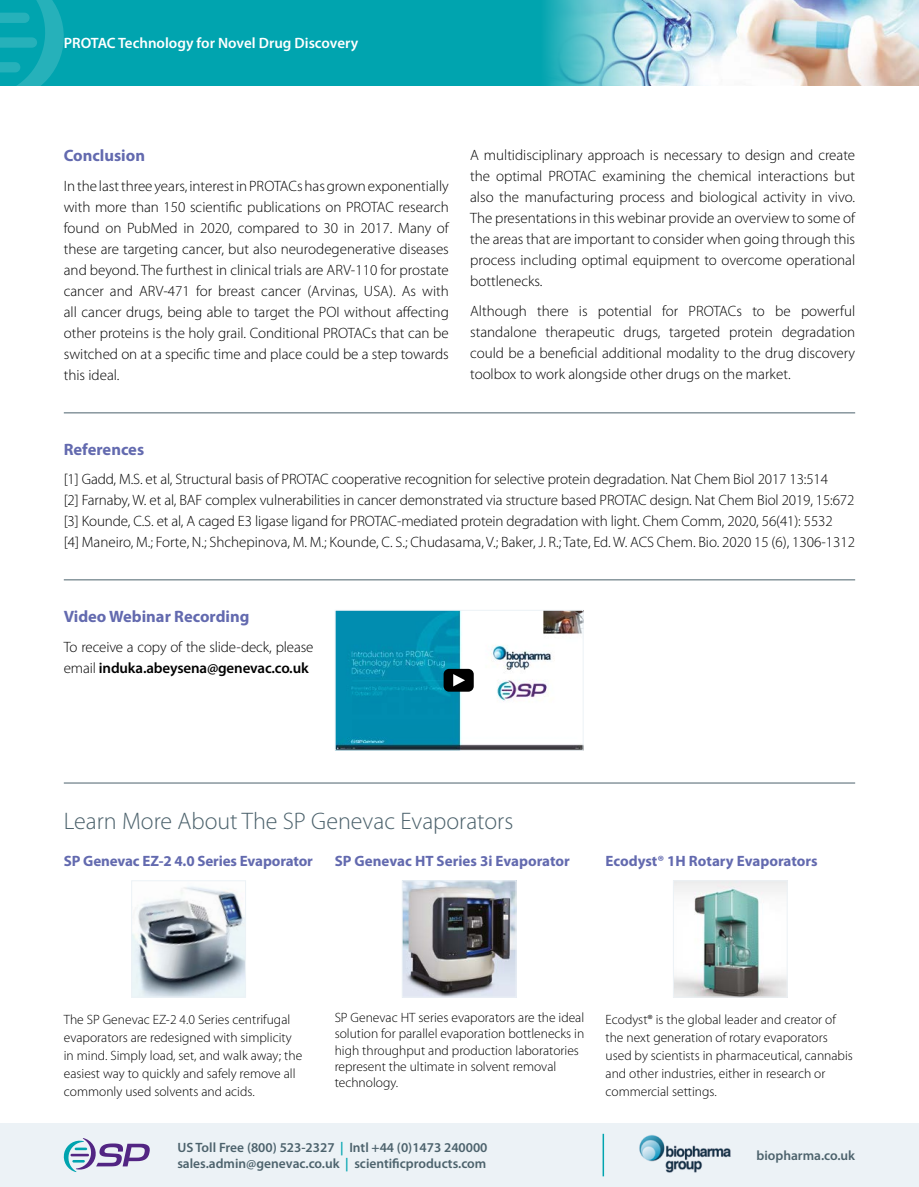
<style>
.page{position:relative;width:919px;height:1187px;background:#fff}
.page>*{position:absolute;margin:0;border:0;box-sizing:border-box;transform-origin:0 0}
.t1{font:300 24px "Myriad Pro";color:#4c626c}
.t2{font:700 16.5px "Myriad Pro";color:#636aaf}
.t3{font:300 15px/21px "Myriad Pro";letter-spacing:-.01em;color:#000;text-align:justify}
.t4{font:700 15px "Myriad Pro";letter-spacing:-.005em;color:#636aaf}
.t5{font:600 15px "Myriad Pro";color:#fff}
.t6{font:300 13.5px/18px "Myriad Pro";color:#000}
.t7{font:600 13.5px "Myriad Pro";color:#4c626c}
.s1{font-weight:600}
.s2{color:#00a4af}
</style>
<div class="page">
<div style="left:0;top:0;width:918px;height:85px;background:#00a4af"></div>
<img style="left:545px;top:0;width:373px;height:85px">
<svg style="left:0;top:0;width:64px;height:85px"></svg>
<div style="left:0;top:1123px;width:918px;height:63px;background:#ecf2f6"></div>
<svg style="left:64px;top:1138px;width:86px;height:33px"></svg>
<img style="left:639px;top:1135px;width:92px;height:36px">
<hr style="left:602px;top:1133px;width:2px;height:43px;background:#00a4af">
<hr style="left:64px;top:412px;width:791px;height:1px;background:#4c626c">
<hr style="left:64px;top:579px;width:791px;height:1px;background:#4c626c">
<hr style="left:64px;top:782px;width:791px;height:1px;background:#4c626c">
<img style="left:336px;top:611px;width:245px;height:137px">
<div style="left:334px;top:609px;width:249px;height:141px;border:1px solid #ecf2f6"></div>
<div style="left:443px;top:668px;width:30px;height:23px;background:#000;border-radius:5px"></div>
<svg style="left:453px;top:674px;width:12px;height:12px"></svg>
<img style="left:133px;top:886px;width:111px;height:109px">
<div style="left:131px;top:880px;width:115px;height:117px;border:1px solid #ecf2f6"></div>
<img style="left:404px;top:882px;width:110px;height:113px">
<div style="left:402px;top:880px;width:114px;height:117px;border:1px solid #ecf2f6"></div>
<img style="left:675px;top:882px;width:110px;height:113px">
<div style="left:673px;top:880px;width:114px;height:117px;border:1px solid #ecf2f6"></div>
<p class="t5" style="left:64px;top:35px;width:296px">PROTAC Technology for Novel Drug Discovery</p>
<p class="t2" style="left:64px;top:146px;width:83px">Conclusion</p>
<p class="t3" style="left:64px;top:175px;width:386px">In the last three years, interest in PROTACs has grown exponentially with more than 150 scientific publications on PROTAC research found on PubMed in 2020, compared to 30 in 2017. Many of these are targeting cancer, but also neurodegenerative diseases and beyond. The furthest in clinical trials are ARV-110 for prostate cancer and ARV-471 for breast cancer (Arvinas, USA). As with all cancer drugs, being able to target the POI without affecting other proteins is the holy grail. Conditional PROTACs that can be switched on at a specific time and place could be a step towards this ideal.</p>
<p class="t3" style="left:470px;top:145px;width:386px">A multidisciplinary approach is necessary to design and create the optimal PROTAC examining the chemical interactions but also the manufacturing process and biological activity in vivo.<br>The presentations in this webinar provide an overview to some of the areas that are important to consider when going through this process including optimal equipment to overcome operational bottlenecks.</p>
<p class="t3" style="left:470px;top:300px;width:386px">Although there is potential for PROTACs to be powerful standalone therapeutic drugs, targeted protein degradation could be a beneficial additional modality to the drug discovery toolbox to work alongside other drugs on the market.</p>
<p class="t2" style="left:64px;top:440px;width:82px">References</p>
<p class="t3" style="left:64px;top:469px;width:765px">[1] Gadd, M.S. et al, Structural basis of PROTAC cooperative recognition for selective protein degradation. Nat Chem Biol 2017 13:514</p>
<p class="t3" style="left:64px;top:490px;width:792px">[2] Farnaby, W. et al, BAF complex vulnerabilities in cancer demonstrated via structure based PROTAC design. Nat Chem Biol 2019, 15:672</p>
<p class="t3" style="left:64px;top:511px;width:770px">[3] Kounde, C.S. et al, A caged E3 ligase ligand for PROTAC-mediated protein degradation with light. Chem Comm, 2020, 56(41): 5532</p>
<p class="t3" style="left:64px;top:532px;width:792px">[4] Maneiro, M.; Forte, N.; Shchepinova, M. M.; Kounde, C. S.; Chudasama, V.; Baker, J. R.; Tate, Ed. W. ACS Chem. Bio. 2020 15 (6), 1306-1312</p>
<p class="t2" style="left:64px;top:607px;width:187px">Video Webinar Recording</p>
<p class="t3" style="left:64px;top:636px;width:251px">To receive a copy of the slide-deck, please email <span class="s1">induka.abeysena@genevac.co.uk</span></p>
<p class="t1" style="left:64px;top:807px;width:451px">Learn More About The SP Genevac Evaporators</p>
<p class="t4" style="left:64px;top:852px;width:250px">SP Genevac EZ-2 4.0 Series Evaporator</p>
<p class="t4" style="left:334px;top:852px;width:237px">SP Genevac HT Series 3i Evaporator</p>
<p class="t4" style="left:605px;top:852px;width:214px">Ecodyst® 1H Rotary Evaporators</p>
<p class="t6" style="left:64px;top:1010px;width:240px">The SP Genevac EZ-2 4.0 Series centrifugal evaporators are redesigned with simplicity in mind. Simply load, set, and walk away; the easiest way to quickly and safely remove all commonly used solvents and acids.</p>
<p class="t6" style="left:334px;top:1009px;width:251px;line-height:16.2px">SP Genevac HT series evaporators are the ideal solution for parallel evaporation bottlenecks in high throughput and production laboratories represent the ultimate in solvent removal technology.</p>
<p class="t7" style="left:177px;top:1139px;width:312px">US Toll Free (800) 523-2327 <span class="s2">|</span> Intl +44 (0)1473 240000</p>
<p class="t7" style="left:177px;top:1156px;width:310px">sales.admin@genevac.co.uk <span class="s2">|</span> scientificproducts.com</p>
<p class="t6" style="left:605px;top:1010px;width:249px">Ecodyst® is the global leader and creator of the next generation of rotary evaporators used by scientists in pharmaceutical, cannabis and other industries, either in research or commercial settings.</p>
<p class="t7" style="left:756px;top:1147px;width:100px">biopharma.co.uk</p>
</div>
